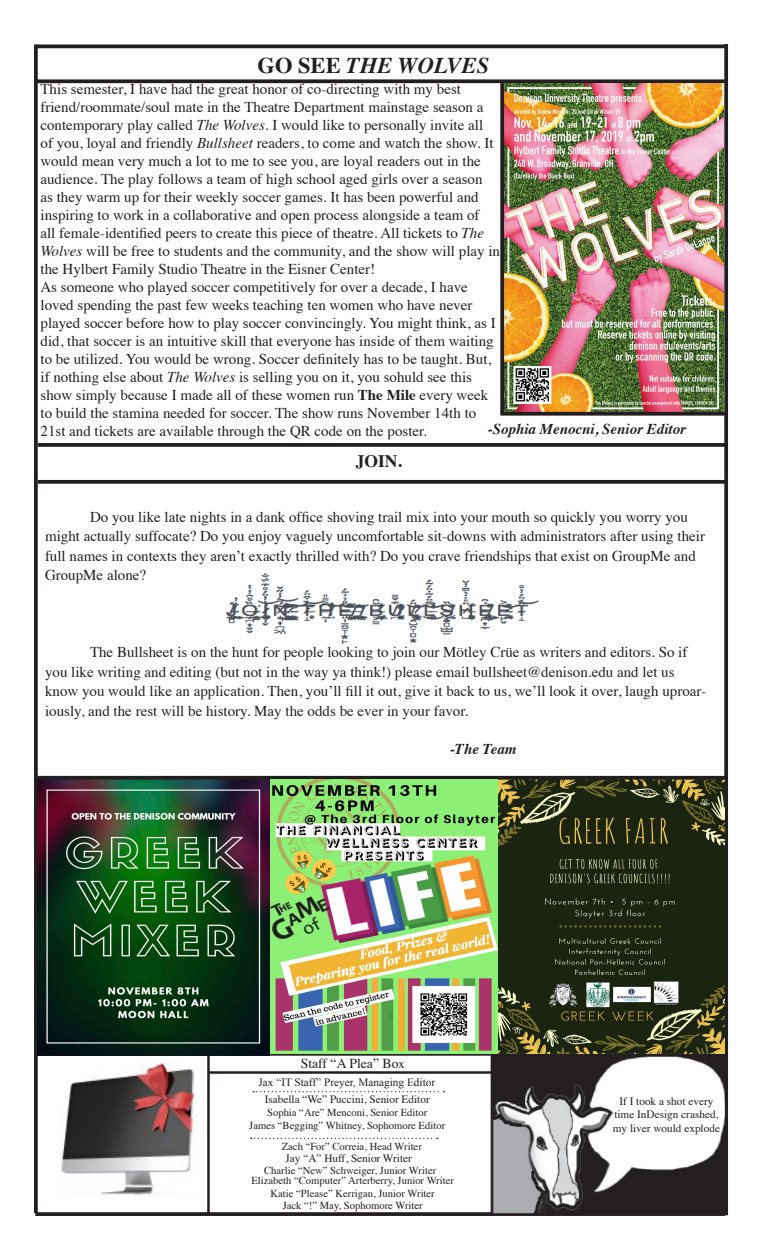
<style>
.page{position:relative;width:765px;height:1260px;background:#fff}
.page>*{position:absolute;margin:0;border:0;box-sizing:border-box;transform-origin:0 0}
.t1{font:italic 700 22.5px "Times";color:#231f20}
.t2{font:700 17.5px "Times";color:#231f20}
.t3{font:15px/18px "Times";color:#231f20}
.t4{font:italic 700 15px "Times";color:#231f20}
.t5{font:13.75px "Times";color:#231f20}
.t6{font:11.25px/13.5px "Times";color:#231f20;text-align:center}
.t7{font:11.25px "Times New Roman";color:#231f20}
.t8{font:10.62px "Times";color:#231f20}
.s1{font-style:normal}
.s2{font-style:italic}
.s3{font-weight:700}
.s4{font-size:12.5px}
</style>
<div class="page">
<svg style="left:35px;top:1212px;width:690px;height:4px;background:#2f2b2c"></svg>
<hr style="left:207px;top:1054px;width:3px;height:161px;background:#231f20">
<hr style="left:37px;top:1053px;width:689px;height:3px;background:#231f20">
<hr style="left:491px;top:1056px;width:2px;height:157px;background:#231f20">
<svg style="left:34px;top:44px;width:4px;height:1169px;background:#2c2829"></svg>
<svg style="left:37px;top:44px;width:687px;height:4px;background:#3d3a3b"></svg>
<hr style="left:209px;top:1071px;width:284px;height:3px;background:#231f20">
<svg style="left:253px;top:1091px;width:191px;height:1px"></svg>
<svg style="left:35px;top:79px;width:689px;height:4px;background:#393637"></svg>
<svg style="left:724px;top:44px;width:4px;height:1171px;background:#2e2b2a"></svg>
<img style="left:492px;top:1055px;width:233px;height:160px">
<svg style="left:251px;top:1138px;width:187px;height:1px"></svg>
<img style="left:498px;top:780px;width:226px;height:273px">
<img style="left:38px;top:780px;width:232px;height:276px">
<svg style="left:38px;top:776px;width:688px;height:4px;background:#2d3228"></svg>
<svg style="left:38px;top:443px;width:689px;height:4px;background:#302c2d"></svg>
<svg style="left:38px;top:480px;width:689px;height:4px;background:#322f2f"></svg>
<img style="left:270px;top:780px;width:228px;height:273px">
<img style="left:225px;top:573px;width:314px;height:71px">
<img style="left:504px;top:83px;width:220px;height:329px">
<svg style="left:500px;top:83px;width:4px;height:329px"></svg>
<svg style="left:500px;top:412px;width:225px;height:4px"></svg>
<img style="left:61px;top:1063px;width:136px;height:132px">
<p class="t1" style="left:258px;top:45px;width:233px"><span class="s1">GO SEE</span> THE WOLVES</p>
<p class="t3" style="left:41px;top:79px;width:461px">This semester, I have had the great honor of co-directing with my best friend/roommate/soul mate in the Theatre Department mainstage season a contemporary play called <span class="s2">The Wolves</span>. I would like to personally invite all<br>of you, loyal and friendly <span class="s2">Bullsheet</span> readers, to come and watch the show. It would mean very much a lot to me to see you, are loyal readers out in the audience. The play follows a team of high school aged girls over a season<br>as they warm up for their weekly soccer games. It has been powerful and inspiring to work in a collaborative and open process alongside a team of<br>all female-identified peers to create this piece of theatre. All tickets to <span class="s2">The Wolves</span> will be free to students and the community, and the show will play in the Hylbert Family Studio Theatre in the Eisner Center!</p>
<p class="t3" style="left:41px;top:277px;width:457px">As someone who played soccer competitively for over a decade, I have loved spending the past few weeks teaching ten women who have never played soccer before how to play soccer convincingly. You might think, as I did, that soccer is an intuitive skill that everyone has inside of them waiting to be utilized. You would be wrong. Soccer definitely has to be taught. But, if nothing else about <span class="s2">The Wolves</span> is selling you on it, you sohuld see this show simply because I made all of these women run <span class="s3">The Mile</span> every week to build the stamina needed for soccer. The show runs November 14th to 21st and tickets are available through the QR code on the poster.</p>
<p class="t4" style="left:488px;top:415px;width:200px">-Sophia Menocni, Senior Editor</p>
<p class="t2" style="left:356px;top:445px;width:48px">JOIN.</p>
<p class="t3" style="left:45px;top:506px;width:662px;line-height:19.4px;text-indent:45px">Do you like late nights in a dank office shoving trail mix into your mouth so quickly you worry you might actually suffocate? Do you enjoy vaguely uncomfortable sit-downs with administrators after using their full names in contexts they aren’t exactly thrilled with? Do you crave friendships that exist on GroupMe and GroupMe alone?</p>
<p class="t3" style="left:45px;top:641px;width:663px;line-height:19.4px;text-indent:45px">The Bullsheet is on the hunt for people looking to join our Mötley Crüe as writers and editors. So if you like writing and editing (but not in the way ya think!) please email bullsheet@denison.edu and let us know you would like an application. Then, you’ll fill it out, give it back to us, we’ll look it over, laugh uproar&shy;iously, and the rest will be history. May the odds be ever in your favor.</p>
<p class="t4" style="left:450px;top:735px;width:68px">-The Team</p>
<p class="t5" style="left:301px;top:1050px;width:106px">Staff “A Plea” Bo<span class="s4">x</span></p>
<p class="t7" style="left:259px;top:1075px;width:178px">Jax “IT Staff” Preyer, Managing Editor</p>
<p class="t6" style="left:265px;top:1092px;width:166px">Isabella “We” Puccini, Senior Editor</p>
<p class="t8" style="left:267px;top:1103px;width:162px">Sophia “Are” Menconi, Senior Editor</p>
<p class="t8" style="left:249px;top:1115px;width:197px">James “Begging” Whitney, Sophomore Editor</p>
<p class="t6" style="left:286px;top:1150px;width:128px">Jay “A” Huff, Senior Writer</p>
<p class="t8" style="left:282px;top:1137px;width:142px">Zach “For” Correia, Head Writer</p>
<p class="t8" style="left:264px;top:1160px;width:174px">Charlie “New” Schweiger, Junior Writer</p>
<p class="t8" style="left:251px;top:1170px;width:204px">Elizabeth “Computer” Arterberry, Junior Writer</p>
<p class="t8" style="left:271px;top:1183px;width:166px">Katie “Please” Kerrigan, Junior Writer</p>
<p class="t8" style="left:283px;top:1196px;width:142px">Jack “!” May, Sophomore Writer</p>
<p class="t6" style="left:613px;top:1093px;width:109px">If I took a shot every time InDesign crashed, my liver would explode</p>
</div>
